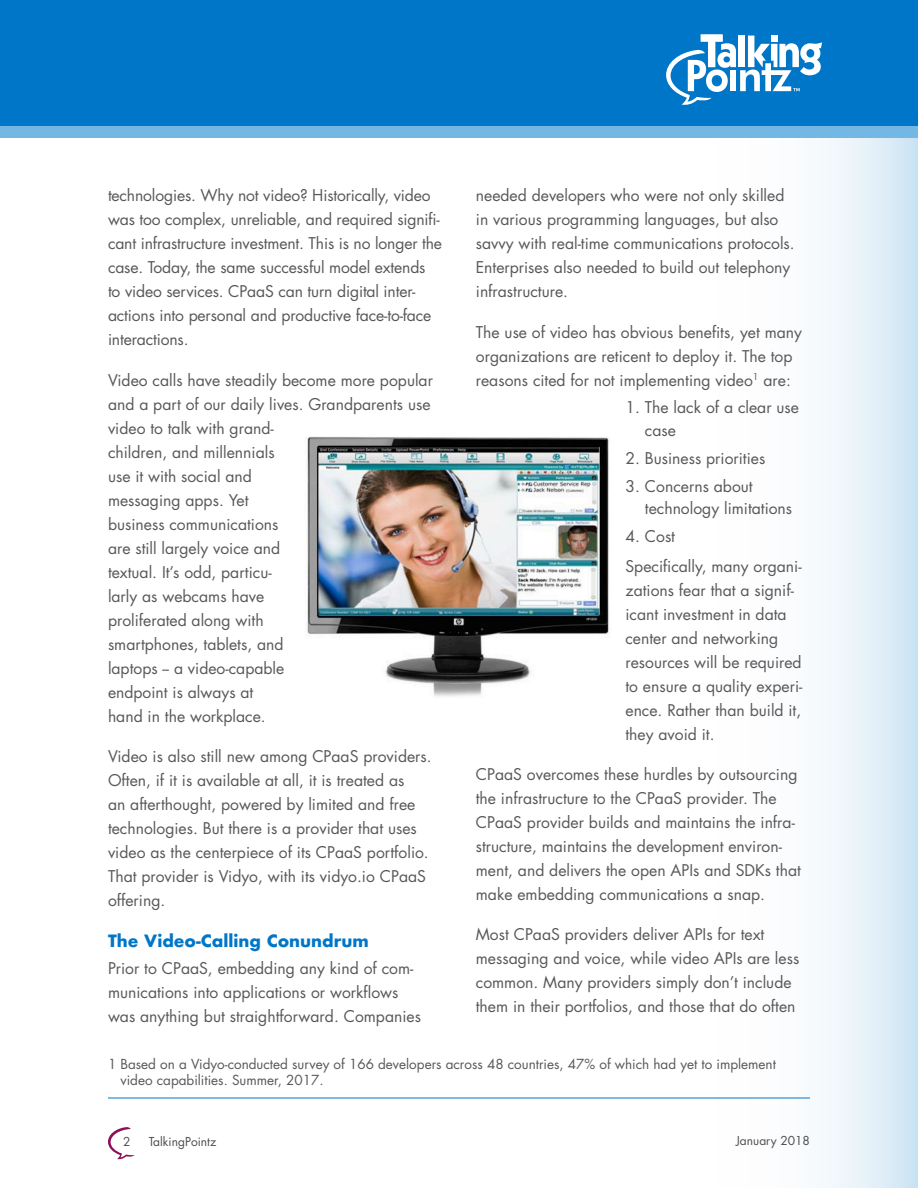
<style>
.page{position:relative;width:918px;height:1188px;background:#fff}
.page>*{position:absolute;margin:0;border:0;box-sizing:border-box;transform-origin:0 0}
.Copyheads{font:700 16.5px "Futura";color:#0076c8}
.copy{font:15.75px/24px "Futura";color:#57585a}
.Bullets{font:15.75px/22.5px "Futura";color:#57585a}
.captions{font:13.5px/15.8px "Futura";color:#57585a}
.t1{font:12px "Futura";color:#4b4c4d}
</style>
<div class="page">
<hr style="left:108px;top:1098px;width:702px;height:1px;background:#0076c8">
<svg style="left:108px;top:1127px;width:27px;height:33px"></svg>
<svg style="left:594px;top:138px;width:324px;height:1050px"></svg>
<div style="left:0;top:0;width:918px;height:133px;background:#0076c8"></div>
<svg style="left:666px;top:34px;width:156px;height:71px"></svg>
<div style="left:0;top:126px;width:918px;height:12px;background:#73b8e5"></div>
<img style="left:306px;top:436px;width:305px;height:262px">
<p class="copy" style="left:108px;top:183px;width:336px">technologies. Why not video? Historically, video was too complex, unreliable, and required signifi&shy;cant infrastructure investment. This is no longer the case. Today, the same successful model extends<br>to video services. CPaaS can turn digital inter&shy;actions into personal and productive face-to-face interactions.</p>
<p class="copy" style="left:108px;top:368px;width:327px">Video calls have steadily become more popular and a part of our daily lives. Grandparents use video to talk with grand-<br>children, and millennials<br>use it with social and<br>messaging apps. Yet<br>business communications<br>are still largely voice and<br>textual. It’s odd, particu-<br>larly as webcams have<br>proliferated along with<br>smartphones, tablets, and<br>laptops -- a video-capable<br>endpoint is always at<br>hand in the workplace.</p>
<p class="copy" style="left:108px;top:744px;width:325px">Video is also still new among CPaaS providers.<br>Often, if it is available at all, it is treated as<br>an afterthought, powered by limited and free technologies. But there is a provider that uses video as the centerpiece of its CPaaS portfolio.<br>That provider is Vidyo, with its vidyo.io CPaaS offering.</p>
<p class="Copyheads" style="left:108px;top:929px;width:262px">The Video-Calling Conundrum</p>
<p class="copy" style="left:108px;top:956px;width:315px">Prior to CPaaS, embedding any kind of com&shy;munications into applications or workflows was anything but straightforward. Companies</p>
<p class="copy" style="left:476px;top:183px;width:320px">needed developers who were not only skilled in various programming languages, but also savvy with real-time communications protocols.<br>Enterprises also needed to build out telephony infrastructure.</p>
<p class="copy" style="left:476px;top:320px;width:328px">The use of video has obvious benefits, yet many organizations are reticent to deploy it. The top reasons cited for not implementing video<sup>1</sup> are:</p>
<p class="Bullets" style="left:645px;top:396px;width:156px;text-indent:-19px">1. The lack of a clear use case</p>
<p class="Bullets" style="left:626px;top:447px;width:141px">2. Business priorities</p>
<p class="Bullets" style="left:645px;top:474px;width:149px;text-indent:-19px">3. Concerns about technology limitations</p>
<p class="Bullets" style="left:626px;top:525px;width:51px">4. Cost</p>
<p class="copy" style="left:626px;top:554px;width:178px">Specifically, many organi&shy;zations fear that a signif&shy;icant investment in data center and networking resources will be required to ensure a quality experi&shy;ence. Rather than build it, they avoid it.</p>
<p class="copy" style="left:476px;top:762px;width:327px">CPaaS overcomes these hurdles by outsourcing the infrastructure to the CPaaS provider. The CPaaS provider builds and maintains the infra&shy;structure, maintains the development environ&shy;ment, and delivers the open APIs and SDKs that make embedding communications a snap.</p>
<p class="copy" style="left:476px;top:922px;width:325px">Most CPaaS providers deliver APIs for text messaging and voice, while video APIs are less common. Many providers simply don’t include them in their portfolios, and those that do often</p>
<p class="captions" style="left:120px;top:1056px;width:657px;text-indent:-12px">1 Based on a Vidyo-conducted survey of 166 developers across 48 countries, 47% of which had yet to implement video capabilities. Summer, 2017.</p>
<p class="t1" style="left:123px;top:1134px;width:9px">2</p>
<p class="t1" style="left:149px;top:1134px;width:69px">TalkingPointz</p>
<p class="t1" style="left:736px;top:1132px;width:75px">January 2018</p>
</div>
